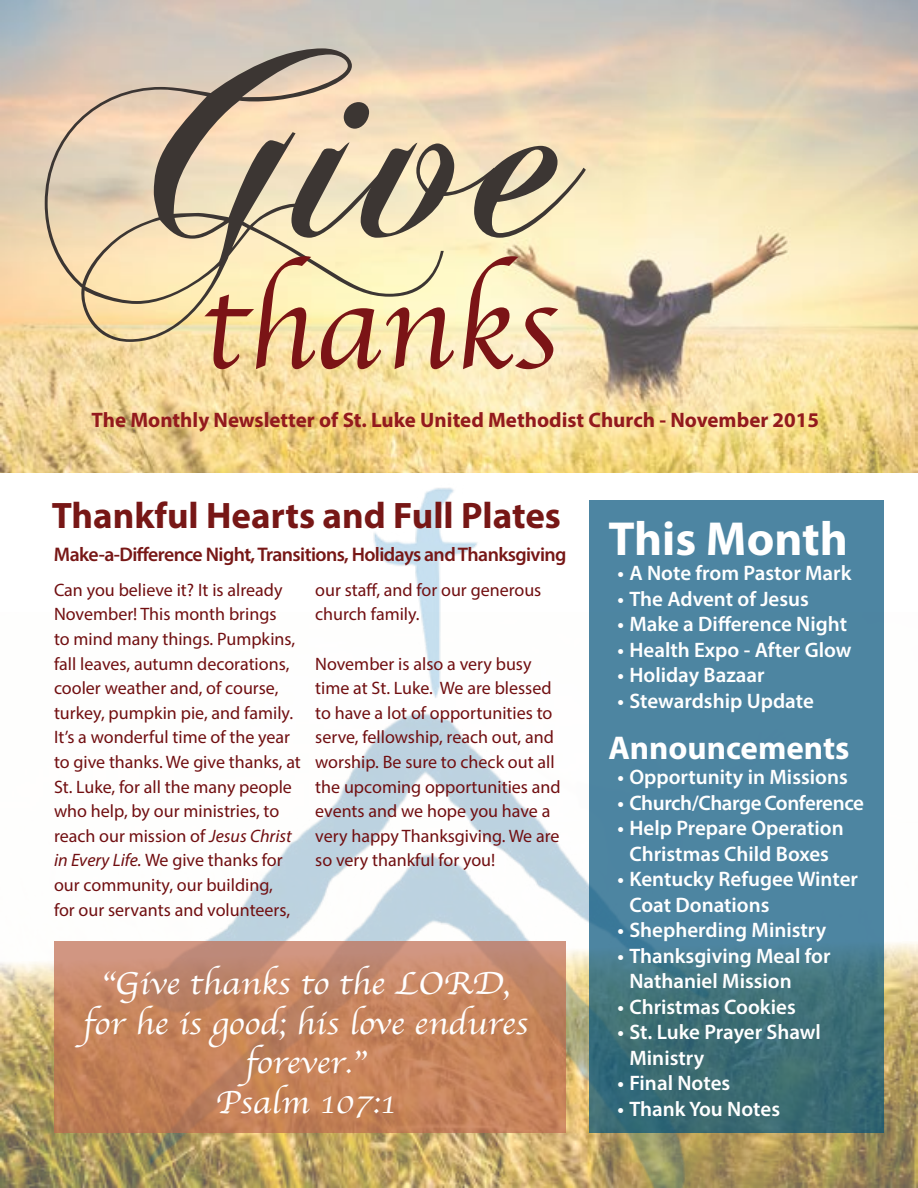
<style>
.page{position:relative;width:918px;height:1188px;background:#fff}
.page>*{position:absolute;margin:0;border:0;box-sizing:border-box;transform-origin:0 0}
.t1{font:291.75px "Chopin Script";color:#3c3633}
.t2{font:128.7px "Apple Chancery";color:#7b1416}
.t3{font:700 48px "Myriad Pro";color:#fff}
.t4{font:700 37.05px "Myriad Pro";color:#771716}
.t5{font:33px/39.6px "Apple Chancery";color:#fff;text-align:center;scale:1.1 1}
.t6{font:700 33px "Myriad Pro";color:#fff}
.t7{font:600 21px/25.5px "Myriad Pro";color:#fff}
.t8{font:700 21px "Myriad Pro";color:#931a1d}
.t9{font:600 21px "Myriad Pro";letter-spacing:-.02em;color:#fff}
.t10{font:600 19.8px "Myriad Pro";letter-spacing:-.03em;color:#771716}
.t11{font:18px/24.6px "Myriad Pro";color:#710f11}
.s1{font-style:italic}
</style>
<div class="page">
<img style="left:0;top:942px;width:918px;height:246px">
<img style="left:0;top:0;width:918px;height:472px">
<img style="left:45px;top:472px;width:766px;height:716px">
<svg style="left:589px;top:500px;width:295px;height:632px;background:#487e95"></svg>
<svg style="left:55px;top:941px;width:511px;height:192px;background:#c48461"></svg>
<h1 class="t1" style="left:45px;top:-38px;width:536px">Give</h1>
<h2 class="t2" style="left:200px;top:224px;width:359px">thanks</h2>
<p class="t8" style="left:92px;top:406px;width:729px">The Monthly Newsletter of St. Luke United Methodist Church - November 2015</p>
<h3 class="t4" style="left:52px;top:491px;width:511px">Thankful Hearts and Full Plates</h3>
<p class="t10" style="left:54px;top:542px;width:514px">Make-a-Difference Night, Transitions, Holidays and Thanksgiving</p>
<p class="t11" style="left:54px;top:577px;width:248px">Can you believe it? It is already<br>November! This month brings<br>to mind many things. Pumpkins, fall leaves, autumn decorations, cooler weather and, of course, turkey, pumpkin pie, and family.<br>It’s a wonderful time of the year to give thanks. We give thanks, at<br>St. Luke, for all the many people who help, by our ministries, to reach our mission of <span class="s1">Jesus Christ in Every Life.</span> We give thanks for our community, our building,<br>for our servants and volunteers,</p>
<p class="t11" style="left:315px;top:577px;width:228px">our staff, and for our generous church family.</p>
<p class="t11" style="left:315px;top:651px;width:247px">November is also a very busy time at St. Luke. We are blessed to have a lot of opportunities to serve, fellowship, reach out, and worship. Be sure to check out all the upcoming opportunities and events and we hope you have a very happy Thanksgiving. We are so very thankful for you!</p>
<h3 class="t5" style="left:83px;top:964px;width:406px">“Give thanks to the LORD, for he is good; his love endures forever.”<br>Psalm 107:1</h3>
<h3 class="t3" style="left:608px;top:507px;width:241px">This Month</h3>
<p class="t7" style="left:617px;top:560px;width:236px">• A Note from Pastor Mark</p>
<p class="t7" style="left:617px;top:586px;width:193px">• The Advent of Jesus</p>
<p class="t7" style="left:617px;top:611px;width:231px">• Make a Difference Night</p>
<p class="t7" style="left:617px;top:637px;width:236px">• Health Expo - After Glow</p>
<p class="t7" style="left:617px;top:662px;width:149px">• Holiday Bazaar</p>
<p class="t7" style="left:617px;top:687px;width:198px">• Stewardship Update</p>
<h3 class="t6" style="left:608px;top:726px;width:243px">Announcements</h3>
<p class="t7" style="left:617px;top:764px;width:232px">• Opportunity in Missions</p>
<p class="t9" style="left:617px;top:789px;width:248px">• Church/Charge Conference</p>
<p class="t7" style="left:617px;top:815px;width:228px;text-align:center">• Help Prepare Operation<br>Christmas Child Boxes</p>
<p class="t7" style="left:629px;top:866px;width:230px;text-indent:-12px">• Kentucky Refugee Winter<br>Coat Donations</p>
<p class="t7" style="left:617px;top:917px;width:210px">• Shepherding Ministry</p>
<p class="t7" style="left:629px;top:942px;width:203px;text-indent:-12px">• Thanksgiving Meal for<br>Nathaniel Mission</p>
<p class="t7" style="left:617px;top:993px;width:180px">• Christmas Cookies</p>
<p class="t7" style="left:629px;top:1019px;width:193px;text-indent:-12px">• St. Luke Prayer Shawl<br>Ministry</p>
<p class="t7" style="left:617px;top:1070px;width:114px">• Final Notes</p>
<p class="t7" style="left:617px;top:1095px;width:164px">• Thank You Notes</p>
</div>
